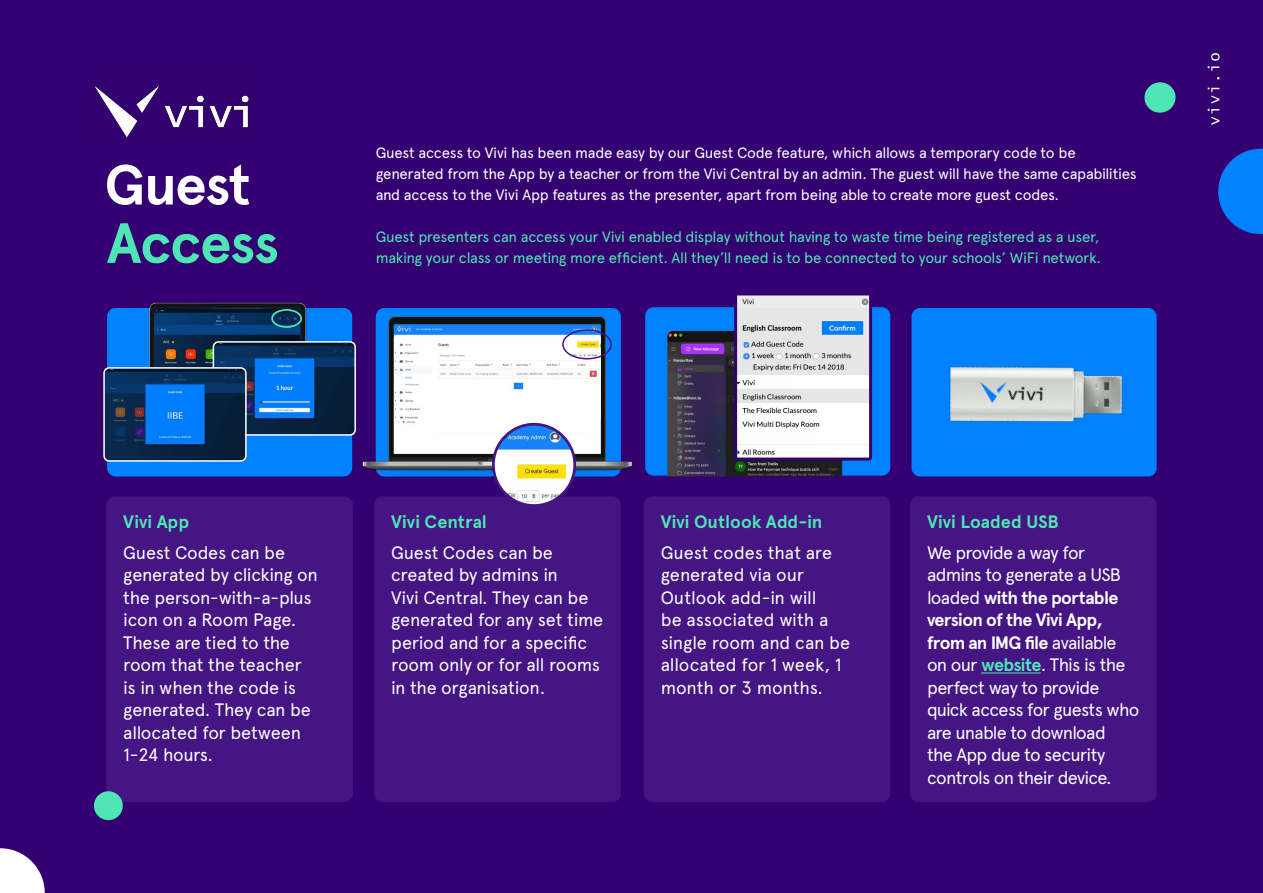
<style>
.page{position:relative;width:1263px;height:893px;background:#340071}
.page>*{position:absolute;margin:0;border:0;box-sizing:border-box;transform-origin:0 0}
.t1{font:18px/22.5px "Apercu";letter-spacing:-.02em;color:#fff}
.t2{font:18px/22.5px "Apercu";letter-spacing:-.045em;color:#fff}
.t3{font:700 18px "Apercu";color:#4fe6b5}
.t4{font:15px/21px "Apercu";letter-spacing:-.025em;color:#fff}
.t5{font:15px/21px "Apercu";letter-spacing:-.025em;color:#4fe6b5}
.s1{font-weight:700}
.s2{font-weight:700;color:#4fe6b5}
</style>
<div class="page">
<svg style="left:1214px;top:145px;width:49px;height:93px;background:#1156cf"></svg>
<svg style="left:1143px;top:81px;width:34px;height:33px"></svg>
<svg style="left:1208px;top:53px;width:11px;height:72px"></svg>
<img style="left:90px;top:77px;width:165px;height:64px">
<div style="left:106px;top:496px;width:247px;height:306px;background:#441583;border-radius:9px"></div>
<div style="left:374px;top:496px;width:247px;height:306px;background:#441583;border-radius:9px"></div>
<svg style="left:107px;top:164px;width:142px;height:41px"></svg>
<svg style="left:107px;top:223px;width:170px;height:40px;background:#3e588b"></svg>
<svg style="left:0;top:846px;width:47px;height:47px"></svg>
<svg style="left:93px;top:791px;width:30px;height:30px"></svg>
<div style="left:107px;top:308px;width:245px;height:168px;background:#0082ff;border-radius:9px"></div>
<div style="left:376px;top:308px;width:245px;height:168px;background:#0082ff;border-radius:9px"></div>
<div style="left:645px;top:307px;width:245px;height:169px;background:#0082ff;border-radius:9px"></div>
<div style="left:644px;top:496px;width:246px;height:306px;background:#441583;border-radius:9px"></div>
<img style="left:667px;top:331px;width:175px;height:145px">
<img style="left:738px;top:296px;width:130px;height:161px">
<div style="left:734px;top:292px;width:138px;height:169px;border:3px solid #340071;border-radius:2px"></div>
<img style="left:362px;top:312px;width:282px;height:168px">
<div style="left:394px;top:420px;width:205px;height:12px;background:#fff"></div>
<div style="left:569px;top:338px;width:32px;height:15px;border:1px solid #340071;border-radius:50%"></div>
<div style="left:910px;top:496px;width:247px;height:306px;background:#441583;border-radius:9px"></div>
<hr style="left:981px;top:672px;width:60px;height:1px;background:#4fe6b5">
<div style="left:911px;top:308px;width:246px;height:168px;background:#0082ff;border-radius:9px"></div>
<img style="left:912px;top:275px;width:238px;height:224px">
<img style="left:394px;top:324px;width:206px;height:96px">
<img style="left:493px;top:424px;width:82px;height:81px;border-radius:41px">
<div style="left:492px;top:423px;width:84px;height:84px;border:3px solid #441583;border-radius:50%"></div>
<img style="left:134px;top:301px;width:181px;height:66px">
<img style="left:154px;top:308px;width:146px;height:59px">
<img style="left:213px;top:342px;width:142px;height:93px">
<div style="left:213px;top:341px;width:143px;height:95px;border:2px solid #fff;border-radius:5px"></div>
<div style="left:271px;top:309px;width:31px;height:19px;border:2px solid #4fe6b5;border-radius:50%"></div>
<img style="left:104px;top:368px;width:142px;height:93px">
<div style="left:103px;top:367px;width:144px;height:95px;border:2px solid #fff;border-radius:5px"></div>
<div style="left:562px;top:329px;width:50px;height:30px;border:2px solid #441583;border-radius:50%"></div>
<p class="t4" style="left:376px;top:142px;width:762px">Guest access to Vivi has been made easy by our Guest Code feature, which allows a temporary code to be generated from the App by a teacher or from the Vivi Central by an admin. The guest will have the same capabilities and access to the Vivi App features as the presenter, apart from being able to create more guest codes.</p>
<p class="t5" style="left:376px;top:226px;width:727px">Guest presenters can access your Vivi enabled display without having to waste time being registered as a user, making your class or meeting more efficient. All they’ll need is to be connected to your schools’ WiFi network.</p>
<p class="t3" style="left:123px;top:510px;width:67px">Vivi App</p>
<p class="t1" style="left:123px;top:541px;width:196px">Guest Codes can be generated by clicking on the person-with-a-plus icon on a Room Page.<br>These are tied to the room that the teacher is in when the code is generated. They can be allocated for between<br>1-24 hours.</p>
<p class="t3" style="left:391px;top:510px;width:97px">Vivi Central</p>
<p class="t1" style="left:391px;top:541px;width:214px">Guest Codes can be created by admins in<br>Vivi Central. They can be generated for any set time period and for a specific room only or for all rooms in the organisation.</p>
<p class="t3" style="left:661px;top:510px;width:163px">Vivi Outlook Add-in</p>
<p class="t1" style="left:661px;top:541px;width:191px">Guest codes that are generated via our<br>Outlook add-in will<br>be associated with a single room and can be allocated for 1 week, 1 month or 3 months.</p>
<p class="t3" style="left:927px;top:510px;width:133px">Vivi Loaded USB</p>
<p class="t2" style="left:927px;top:541px;width:214px">We provide a way for admins to generate a USB loaded <span class="s1">with the portable version of the Vivi App, from an IMG file</span> available on our <span class="s2">website</span>. This is the perfect way to provide quick access for guests who are unable to download<br>the App due to security controls on their device.</p>
</div>
